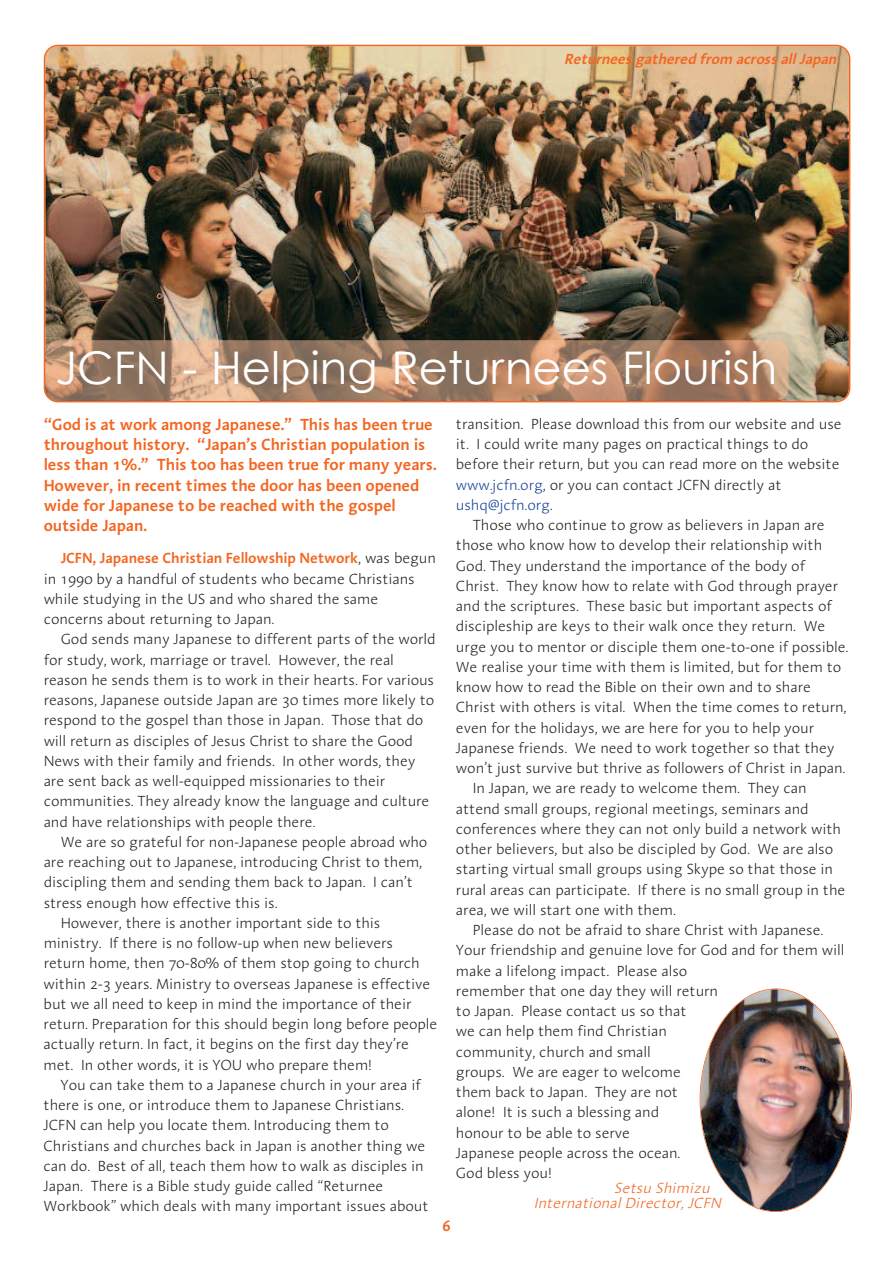
<style>
.page{position:relative;width:893px;height:1263px;background:#fff}
.page>*{position:absolute;margin:0;border:0;box-sizing:border-box;transform-origin:0 0}
.t1{font:45px "Century Gothic";color:#fff}
.t2{font:600 16.5px/20.2px "Linotype Aroma";letter-spacing:-.01em;color:#f36621}
.t3{font:300 15px/20.2px "Linotype Aroma";letter-spacing:-.01em;color:#231f20}
.t4{font:italic 300 15px/15px "Linotype Aroma";color:#f36621}
.t5{font:italic 600 15px "Linotype Aroma";color:#f36621}
.t6{font:600 15px "Linotype Aroma";color:#f36621}
.s1{color:#154398}
.s2{font-weight:600;color:#f36621}
</style>
<div class="page">
<img style="left:44px;top:45px;width:806px;height:357px">
<svg style="left:56px;top:401px;width:722px;height:1px"></svg>
<img style="left:46px;top:340px;width:743px;height:61px">
<img style="left:700px;top:991px;width:151px;height:220px">
<p class="t5" style="left:564px;top:54px;width:277px">Returnees gathered from across all Japan</p>
<h1 class="t1" style="left:55px;top:339px;width:723px">JCFN - Helping Returnees Flourish</h1>
<p class="t3" style="left:456px;top:415px;width:387px">transition. Please download this from our website and use it. I could write many pages on practical things to do before their return, but you can read more on the website <span class="s1">www.jcfn.org</span>, or you can contact JCFN directly at <span class="s1">ushq@jcfn.org</span>.</p>
<p class="t3" style="left:473px;top:516px;width:353px">Those who continue to grow as believers in Japan are</p>
<p class="t3" style="left:456px;top:537px;width:368px">those who know how to develop their relationship with</p>
<p class="t3" style="left:456px;top:557px;width:351px">God. They understand the importance of the body of</p>
<p class="t3" style="left:456px;top:577px;width:384px">Christ. They know how to relate with God through prayer</p>
<p class="t3" style="left:456px;top:597px;width:377px">and the scriptures. These basic but important aspects of</p>
<p class="t3" style="left:456px;top:618px;width:371px">discipleship are keys to their walk once they return. We</p>
<p class="t3" style="left:456px;top:638px;width:394px">urge you to mentor or disciple them one-to-one if possible.</p>
<p class="t3" style="left:456px;top:658px;width:387px">We realise your time with them is limited, but for them to</p>
<p class="t3" style="left:456px;top:678px;width:357px">know how to read the Bible on their own and to share</p>
<p class="t3" style="left:456px;top:699px;width:392px">Christ with others is vital. When the time comes to return,</p>
<p class="t3" style="left:456px;top:719px;width:360px">even for the holidays, we are here for you to help your</p>
<p class="t3" style="left:456px;top:739px;width:380px">Japanese friends. We need to work together so that they</p>
<p class="t3" style="left:456px;top:759px;width:391px">won’t just survive but thrive as followers of Christ in Japan.</p>
<p class="t3" style="left:473px;top:780px;width:335px">In Japan, we are ready to welcome them. They can</p>
<p class="t3" style="left:456px;top:800px;width:354px">attend small groups, regional meetings, seminars and</p>
<p class="t3" style="left:456px;top:820px;width:387px">conferences where they can not only build a network with</p>
<p class="t3" style="left:456px;top:840px;width:379px">other believers, but also be discipled by God. We are also</p>
<p class="t3" style="left:456px;top:861px;width:379px">starting virtual small groups using Skype so that those in</p>
<p class="t3" style="left:456px;top:881px;width:391px">rural areas can participate. If there is no small group in the</p>
<p class="t3" style="left:456px;top:901px;width:221px">area, we will start one with them.</p>
<p class="t3" style="left:473px;top:921px;width:352px">Please do not be afraid to share Christ with Japanese.</p>
<p class="t3" style="left:456px;top:942px;width:390px">Your friendship and genuine love for God and for them will</p>
<p class="t3" style="left:456px;top:962px;width:233px">make a lifelong impact. Please also</p>
<p class="t3" style="left:456px;top:982px;width:264px">remember that one day they will return</p>
<p class="t3" style="left:456px;top:1002px;width:232px">to Japan. Please contact us so that</p>
<p class="t3" style="left:456px;top:1023px;width:213px">we can help them find Christian</p>
<p class="t3" style="left:456px;top:1043px;width:196px">community, church and small</p>
<p class="t3" style="left:456px;top:1063px;width:226px">groups. We are eager to welcome</p>
<p class="t3" style="left:456px;top:1083px;width:224px">them back to Japan. They are not</p>
<p class="t3" style="left:456px;top:1104px;width:205px">alone! It is such a blessing and</p>
<p class="t3" style="left:456px;top:1124px;width:176px">honour to be able to serve</p>
<p class="t3" style="left:456px;top:1144px;width:226px">Japanese people across the ocean.</p>
<p class="t3" style="left:456px;top:1164px;width:98px">God bless you!</p>
<p class="t4" style="left:534px;top:1182px;width:191px;text-indent:80px">Setsu Shimizu<br>International Director, JCFN</p>
<p class="t2" style="left:44px;top:416px;width:394px">“God is at work among Japanese.” This has been true throughout history. “Japan’s Christian population is less than 1%.” This too has been true for many years.<br>However, in recent times the door has been opened wide for Japanese to be reached with the gospel outside Japan.</p>
<p class="t3" style="left:44px;top:550px;width:394px;text-indent:17px"><span class="s2">JCFN, Japanese Christian Fellowship Network</span>, was begun in 1990 by a handful of students who became Christians while studying in the US and who shared the same concerns about returning to Japan.</p>
<p class="t3" style="left:44px;top:631px;width:393px;text-indent:17px">God sends many Japanese to different parts of the world for study, work, marriage or travel. However, the real reason he sends them is to work in their hearts. For various reasons, Japanese outside Japan are 30 times more likely to respond to the gospel than those in Japan. Those that do will return as disciples of Jesus Christ to share the Good News with their family and friends. In other words, they are sent back as well-equipped missionaries to their communities. They already know the language and culture and have relationships with people there.</p>
<p class="t3" style="left:61px;top:833px;width:368px">We are so grateful for non-Japanese people abroad who</p>
<p class="t3" style="left:44px;top:854px;width:380px">are reaching out to Japanese, introducing Christ to them,</p>
<p class="t3" style="left:44px;top:874px;width:371px">discipling them and sending them back to Japan. I can’t</p>
<p class="t3" style="left:44px;top:894px;width:235px">stress enough how effective this is.</p>
<p class="t3" style="left:61px;top:914px;width:321px">However, there is another important side to this</p>
<p class="t3" style="left:44px;top:935px;width:351px">ministry. If there is no follow-up when new believers</p>
<p class="t3" style="left:44px;top:955px;width:378px">return home, then 70-80% of them stop going to church</p>
<p class="t3" style="left:44px;top:975px;width:388px">within 2-3 years. Ministry to overseas Japanese is effective</p>
<p class="t3" style="left:44px;top:995px;width:369px">but we all need to keep in mind the importance of their</p>
<p class="t3" style="left:44px;top:1016px;width:395px">return. Preparation for this should begin long before people</p>
<p class="t3" style="left:44px;top:1036px;width:367px">actually return. In fact, it begins on the first day they’re</p>
<p class="t3" style="left:44px;top:1056px;width:330px">met. In other words, it is YOU who prepare them!</p>
<p class="t3" style="left:61px;top:1076px;width:362px">You can take them to a Japanese church in your area if</p>
<p class="t3" style="left:44px;top:1097px;width:362px">there is one, or introduce them to Japanese Christians.</p>
<p class="t3" style="left:44px;top:1117px;width:347px">JCFN can help you locate them. Introducing them to</p>
<p class="t3" style="left:44px;top:1137px;width:383px">Christians and churches back in Japan is another thing we</p>
<p class="t3" style="left:44px;top:1157px;width:382px">can do. Best of all, teach them how to walk as disciples in</p>
<p class="t3" style="left:44px;top:1178px;width:341px">Japan. There is a Bible study guide called “Returnee</p>
<p class="t3" style="left:44px;top:1198px;width:386px">Workbook” which deals with many important issues about</p>
<p class="t6" style="left:443px;top:1221px;width:10px">6</p>
</div>
